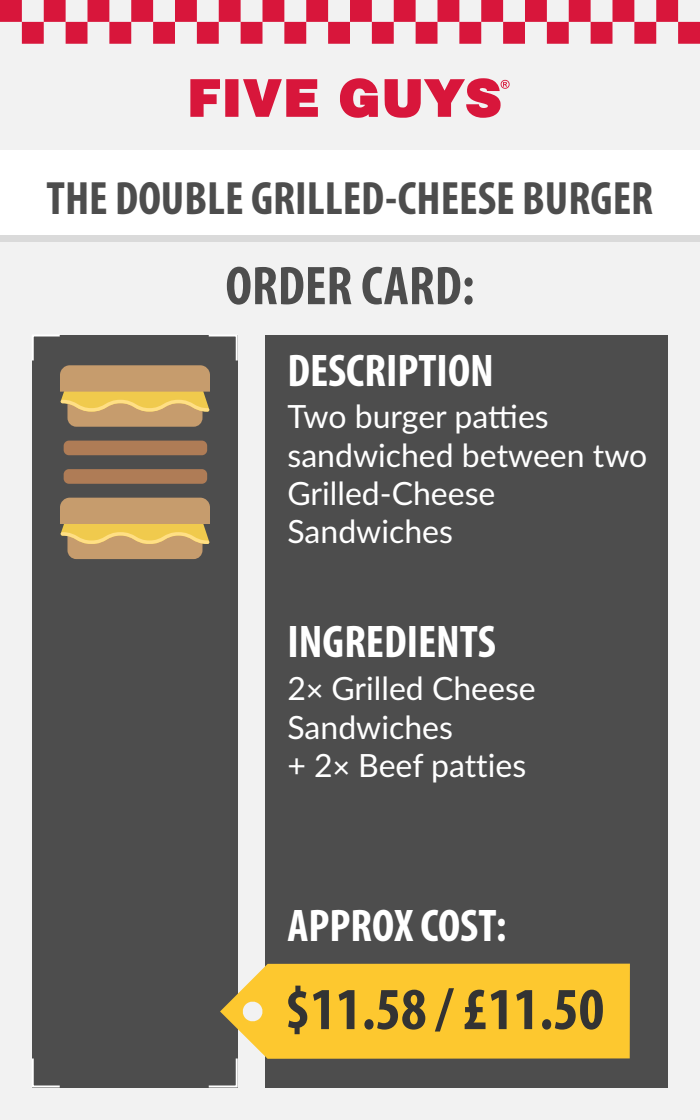
<style>
.page{position:relative;width:700px;height:1120px;background:#f2f2f2}
.page>*{position:absolute;margin:0;border:0;box-sizing:border-box;transform-origin:0 0}
.t1{font:700 condensed 60px "Myriad Pro";color:#333}
.t2{font:700 condensed 55px "Myriad Pro";color:#4d4d4d}
.t3{font:700 condensed 47px "Myriad Pro";color:#4d4d4d}
.t4{font:700 condensed 46px "Myriad Pro";color:#fff}
.t5{font:32px/38.4px "Lato";color:#fff}
</style>
<div class="page">
<svg style="left:0;top:0;width:700px;height:44px"></svg>
<div style="left:0;top:226px;width:700px;height:16px;background:#dadada"></div>
<div style="left:0;top:150px;width:700px;height:85px;background:#fff"></div>
<div style="left:32px;top:335px;width:206px;height:753px;background:#4d4d4d"></div>
<svg style="left:208px;top:1059px;width:30px;height:29px"></svg>
<svg style="left:32px;top:1058px;width:28px;height:30px"></svg>
<div style="left:265px;top:335px;width:403px;height:753px;background:#4d4d4d"></div>
<svg style="left:220px;top:964px;width:410px;height:95px;background:#f5c436"></svg>
<svg style="left:340px;top:78px;width:38px;height:40px"></svg>
<svg style="left:190px;top:79px;width:128px;height:38px"></svg>
<svg style="left:385px;top:78px;width:125px;height:40px"></svg>
<svg style="left:32px;top:335px;width:206px;height:92px"></svg>
<svg style="left:60px;top:498px;width:150px;height:61px;background:#cba466"></svg>
<div style="left:64px;top:441px;width:143px;height:14px;background:#af7c56;border-radius:5px"></div>
<div style="left:64px;top:469px;width:143px;height:15px;background:#af7c56;border-radius:5px"></div>
<h3 class="t3" style="left:47px;top:169px;width:608px">THE DOUBLE GRILLED-CHEESE BURGER</h3>
<h2 class="t2" style="left:225px;top:251px;width:251px">ORDER CARD:</h2>
<h3 class="t4" style="left:287px;top:342px;width:208px">DESCRIPTION</h3>
<p class="t5" style="left:287px;top:396px;width:361px">Two burger patties sandwiched between two<br>Grilled-Cheese<br>Sandwiches</p>
<h3 class="t4" style="left:287px;top:613px;width:210px">INGREDIENTS</h3>
<p class="t5" style="left:287px;top:668px;width:250px">2× Grilled Cheese<br>Sandwiches<br>+ 2× Beef patties</p>
<h3 class="t4" style="left:287px;top:897px;width:220px">APPROX COST:</h3>
<h1 class="t1" style="left:285px;top:972px;width:321px">$11.58 / £11.50</h1>
</div>
